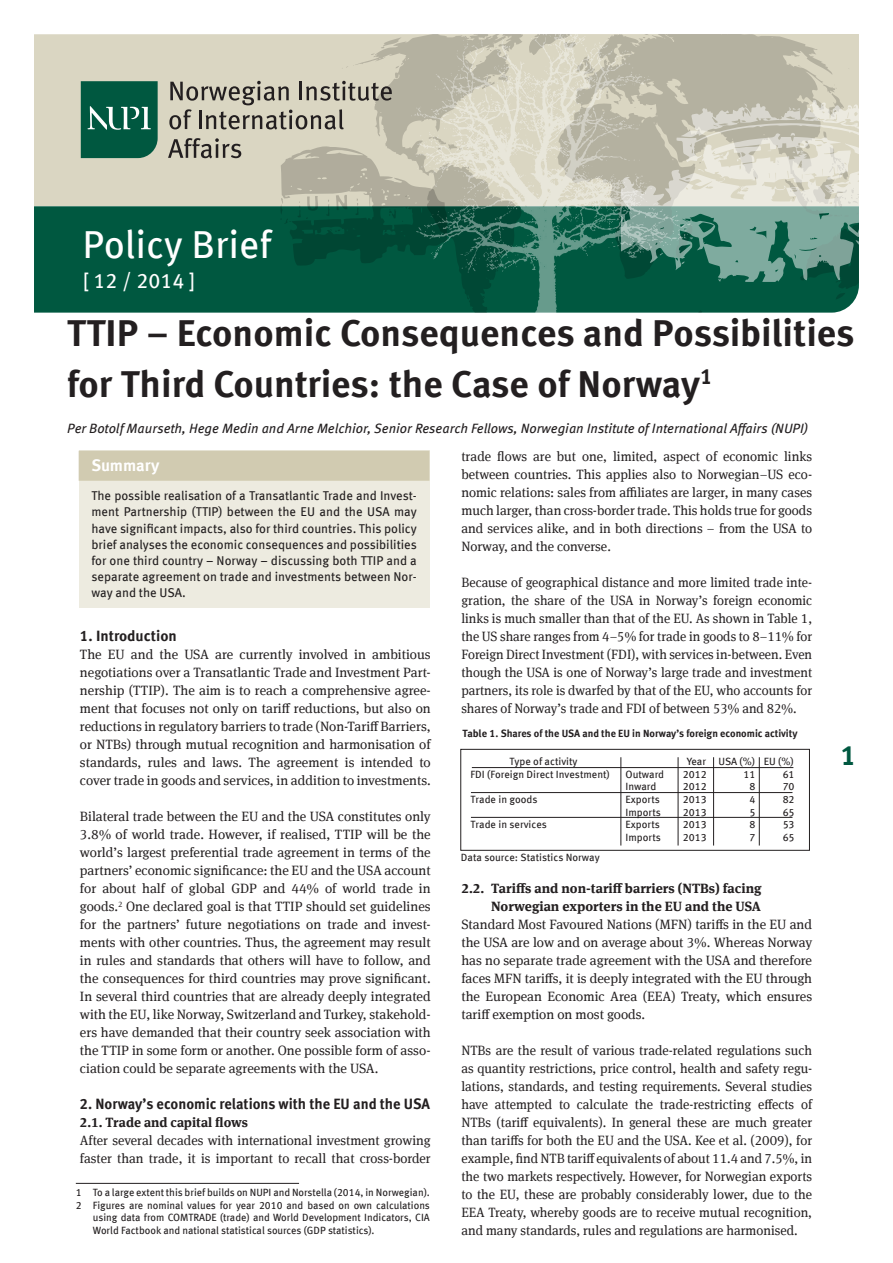
<style>
.page{position:relative;width:893px;height:1263px;background:#fff}
.page>*{position:absolute;margin:0;border:0;box-sizing:border-box;transform-origin:0 0}
.t1{font:39px "Meta Offc Pro";color:#fff}
.t2{font:700 37.5px/50.4px "Meta Offc Pro";color:#231f20}
.t3{font:700 27.75px "Meta Offc Pro";color:#005840}
.t4{font:21px "Meta Offc Pro";color:#fff}
.t5{font:700 16.5px "Meta Offc Pro";color:#fff}
.t6{font:700 15px "Meta Offc Pro";color:#231f20;scale:.96 1}
.t7{font:700 15px "Meta Offc Pro";color:#231f20}
.t8{font:13.5px/18px "Meta Serif Offc Pro";color:#231f20;text-align:justify}
.t9{font:13.5px/18px "Meta Serif Offc Pro";color:#231f20;text-align:justify;scale:.96 1}
.t10{font:italic 13.5px "Meta Offc Pro";color:#231f20}
.t11{font:700 13.5px/18px "Meta Serif Offc Pro";color:#231f20;text-align:right}
.t12{font:12.75px/16.2px "Meta Offc Pro";color:#231f20;text-align:justify}
.t13{font:10.5px/12.6px "Meta Offc Pro";color:#231f20}
.t14{font:700 10.5px "Meta Offc Pro";color:#231f20}
</style>
<div class="page">
<div style="left:34px;top:34px;width:825px;height:172px;background:#dad6c2"></div>
<div style="left:34px;top:206px;width:821px;height:106px;background:#005840"></div>
<svg style="left:692px;top:34px;width:140px;height:51px;fill:#b4b1a0"></svg>
<svg style="left:354px;top:39px;width:57px;height:273px;fill:#005840"></svg>
<svg style="left:381px;top:37px;width:21px;height:12px"></svg>
<svg style="left:692px;top:85px;width:167px;height:215px"></svg>
<img style="left:411px;top:34px;width:281px;height:278px">
<svg style="left:81px;top:81px;width:77px;height:77px;background:#176750"></svg>
<svg style="left:168px;top:81px;width:301px;height:185px"></svg>
<hr style="left:76px;top:1183px;width:223px;height:1px;background:#231f20">
<div style="left:79px;top:450px;width:350px;height:157px;background:#edebe0"></div>
<div style="left:79px;top:451px;width:350px;height:30px;background:#d1cbb1"></div>
<div style="left:461px;top:749px;width:349px;height:101px;border:1px solid #231f20"></div>
<hr style="left:621px;top:757px;width:1px;height:88px;background:#231f20">
<hr style="left:678px;top:757px;width:1px;height:88px;background:#231f20">
<hr style="left:713px;top:757px;width:1px;height:88px;background:#231f20">
<hr style="left:759px;top:757px;width:1px;height:88px;background:#231f20">
<hr style="left:472px;top:767px;width:321px;height:1px;background:#231f20">
<hr style="left:471px;top:792px;width:321px;height:1px;background:#231f20">
<hr style="left:471px;top:817px;width:321px;height:1px;background:#231f20">
<h1 class="t1" style="left:83px;top:215px;width:190px">Policy Brief</h1>
<h3 class="t4" style="left:83px;top:265px;width:114px">[ 12 / 2014 ]</h3>
<h2 class="t2" style="left:67px;top:305px;width:789px">TTIP – Economic Consequences and Possibilities for Third Countries: the Case of Norway<sup>1</sup></h2>
<p class="t10" style="left:67px;top:418px;width:742px">Per Botolf Maurseth, Hege Medin and Arne Melchior, Senior Research Fellows, Norwegian Institute of International Affairs (NUPI)</p>
<p class="t8" style="left:461px;top:447px;width:352px">trade flows are but one, limited, aspect of economic links between countries. This applies also to Norwegian–US eco&shy;nomic relations: sales from affiliates are larger, in many cases much larger, than cross-border trade. This holds true for goods and services alike, and in both directions – from the USA to Norway, and the converse.</p>
<p class="t9" style="left:461px;top:573px;width:367px">Because of geographical distance and more limited trade inte&shy;gration, the share of the USA in Norway’s foreign economic links is much smaller than that of the EU. As shown in Table 1, the US share ranges from 4–5% for trade in goods to 8–11% for Foreign Direct Investment (FDI), with services in-between. Even though the USA is one of Norway’s large trade and investment partners, its role is dwarfed by that of the EU, who accounts for shares of Norway’s trade and FDI of between 53% and 82%.</p>
<p class="t5" style="left:91px;top:452px;width:70px">Summary</p>
<p class="t12" style="left:91px;top:487px;width:327px">The possible realisation of a Transatlantic Trade and Invest&shy;ment Partnership (TTIP) between the EU and the USA may have significant impacts, also for third countries. This policy brief analyses the economic consequences and possibilities for one third country – Norway – discussing both TTIP and a separate agreement on trade and investments between Nor&shy;way and the USA.</p>
<p class="t7" style="left:80px;top:624px;width:98px">1. Introduction</p>
<p class="t8" style="left:80px;top:645px;width:352px">The EU and the USA are currently involved in ambitious negotiations over a Transatlantic Trade and Investment Part&shy;nership (TTIP). The aim is to reach a comprehensive agree&shy;ment that focuses not only on tariff reductions, but also on reductions in regulatory barriers to trade (Non-Tariff Barriers, or NTBs) through mutual recognition and harmonisation of standards, rules and laws. The agreement is intended to cover trade in goods and services, in addition to investments.</p>
<p class="t8" style="left:80px;top:807px;width:352px">Bilateral trade between the EU and the USA constitutes only 3.8% of world trade. However, if realised, TTIP will be the world’s largest preferential trade agreement in terms of the partners’ economic significance: the EU and the USA account for about half of global GDP and 44% of world trade in goods.<sup>2</sup> One declared goal is that TTIP should set guidelines for the partners’ future negotiations on trade and invest&shy;ments with other countries. Thus, the agreement may result in rules and standards that others will have to follow, and the consequences for third countries may prove significant.<br>In several third countries that are already deeply integrated with the EU, like Norway, Switzerland and Turkey, stakehold&shy;ers have demanded that their country seek association with the TTIP in some form or another. One possible form of asso&shy;ciation could be separate agreements with the USA.</p>
<p class="t6" style="left:80px;top:1092px;width:366px">2. Norway’s economic relations with the EU and the USA</p>
<p class="t11" style="left:80px;top:1112px;width:170px">2.1. Trade and capital flows</p>
<p class="t8" style="left:80px;top:1131px;width:352px">After several decades with international investment growing faster than trade, it is important to recall that cross-border</p>
<p class="t13" style="left:76px;top:1185px;width:355px">1 To a large extent this brief builds on NUPI and Norstella (2014, in Norwegian).</p>
<p class="t13" style="left:76px;top:1198px;width:356px">2 Figures are nominal values for year 2010 and based on own calculations</p>
<p class="t13" style="left:93px;top:1211px;width:338px">using data from COMTRADE (trade) and World Development Indicators, CIA</p>
<p class="t13" style="left:93px;top:1223px;width:283px">World Factbook and national statistical sources (GDP statistics).</p>
<p class="t14" style="left:463px;top:725px;width:336px">Table 1. Shares of the USA and the EU in Norway’s foreign economic activity</p>
<h3 class="t3" style="left:840px;top:734px;width:17px">1</h3>
<p class="t13" style="left:683px;top:755px;width:25px;text-align:center">Year<br>2012<br>2012<br>2013<br>2013<br>2013<br>2013</p>
<p class="t13" style="left:718px;top:755px;width:38px;text-align:right">USA (%)<br>11<br>8<br>4<br>5<br>8<br>7</p>
<p class="t13" style="left:783px;top:755px;width:13px;text-align:justify;text-indent:-19px">EU (%)<br>61<br>70<br>82<br>65<br>53<br>65</p>
<p class="t13" style="left:471px;top:754px;width:141px;text-indent:39px">Type of activity<br>FDI (Foreign Direct Investment)</p>
<p class="t13" style="left:471px;top:792px;width:69px">Trade in goods</p>
<p class="t13" style="left:471px;top:817px;width:78px">Trade in services</p>
<p class="t13" style="left:625px;top:767px;width:40px">Outward<br>Inward<br>Exports<br>Imports<br>Exports<br>Imports</p>
<p class="t13" style="left:461px;top:850px;width:140px">Data source: Statistics Norway</p>
<p class="t11" style="left:461px;top:878px;width:302px">2.2. Tariffs and non-tariff barriers (NTBs) facing<br>Norwegian exporters in the EU and the USA</p>
<p class="t8" style="left:461px;top:915px;width:352px">Standard Most Favoured Nations (MFN) tariffs in the EU and the USA are low and on average about 3%. Whereas Norway has no separate trade agreement with the USA and therefore faces MFN tariffs, it is deeply integrated with the EU through the European Economic Area (EEA) Treaty, which ensures tariff exemption on most goods.</p>
<p class="t8" style="left:461px;top:1041px;width:352px">NTBs are the result of various trade-related regulations such as quantity restrictions, price control, health and safety regu&shy;lations, standards, and testing requirements. Several studies have attempted to calculate the trade-restricting effects of NTBs (tariff equivalents). In general these are much greater than tariffs for both the EU and the USA. Kee et al. (2009), for example, find NTB tariff equivalents of about 11.4 and 7.5%, in the two markets respectively. However, for Norwegian exports to the EU, these are probably considerably lower, due to the EEA Treaty, whereby goods are to receive mutual recognition, and many standards, rules and regulations are harmonised.</p>
</div>
